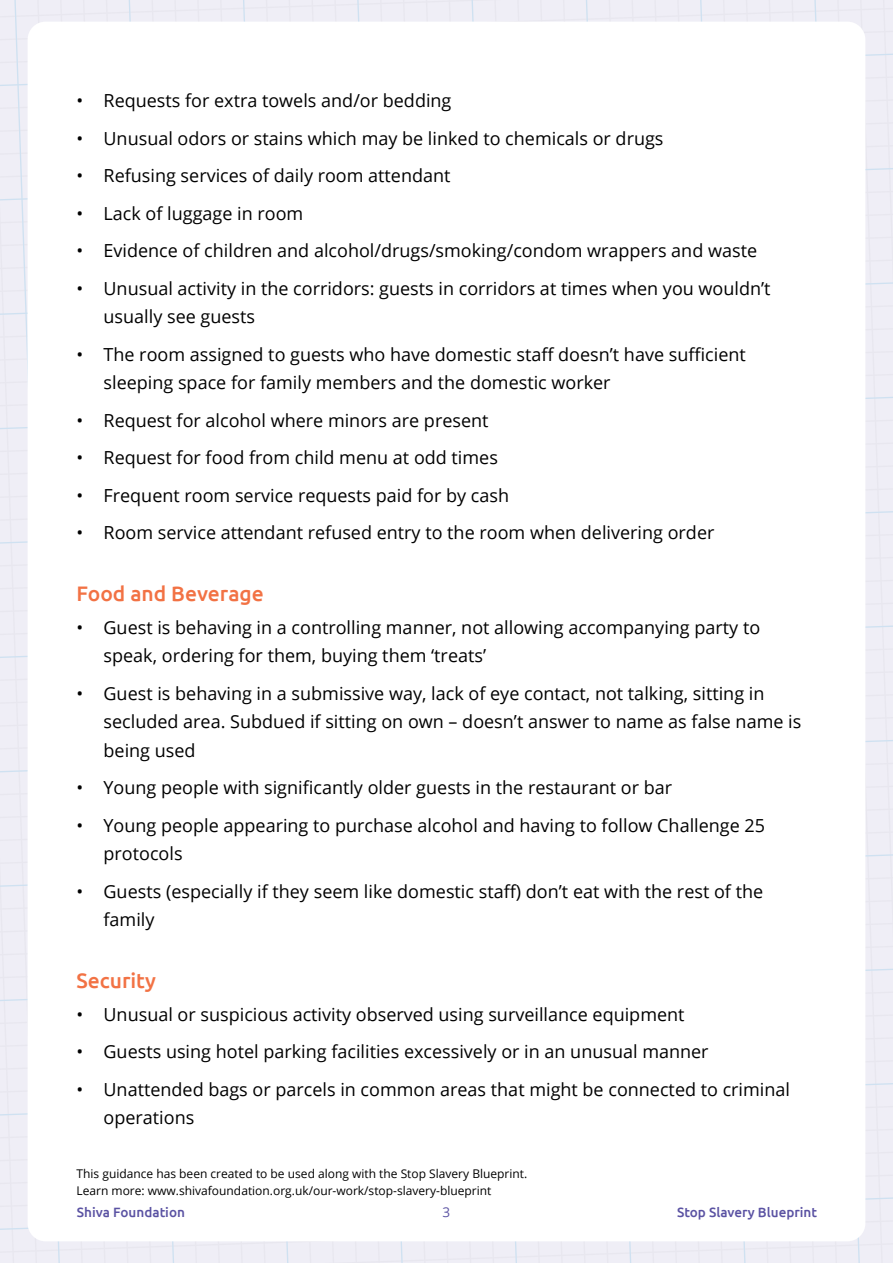
<style>
.page{position:relative;width:893px;height:1263px;background:#efeef6}
.page>*{position:absolute;margin:0;border:0;box-sizing:border-box;transform-origin:0 0}
.Subtitles{font:500 21px "Ubuntu";color:#f27244}
.t1{font:18px/28.5px "Open Sans";color:#000}
.t2{font:500 13.5px "Ubuntu";color:#5b53a3}
.t3{font:13.5px "Open Sans";color:#5b53a3}
.t4{font:12px/17.4px "Open Sans";color:#000}
</style>
<div class="page">
<div style="left:804px;top:0;width:66px;height:1263px;background:#efeef6"></div>
<div style="left:690px;top:0;width:66px;height:1263px;background:#efeef6"></div>
<div style="left:575px;top:0;width:67px;height:1263px;background:#efeef6"></div>
<div style="left:461px;top:0;width:67px;height:1263px;background:#efeef6"></div>
<div style="left:347px;top:0;width:67px;height:1263px;background:#efeef6"></div>
<div style="left:233px;top:0;width:67px;height:1263px;background:#efeef6"></div>
<div style="left:119px;top:0;width:66px;height:1263px;background:#efeef6"></div>
<div style="left:5px;top:0;width:66px;height:1263px;background:#efeef6"></div>
<div style="left:28px;top:22px;width:837px;height:1219px;background:#fff;border-radius:18px"></div>
<p class="t1" style="left:77px;top:86px;width:376px">• Requests for extra towels and/or bedding</p>
<p class="t1" style="left:77px;top:124px;width:588px">• Unusual odors or stains which may be linked to chemicals or drugs</p>
<p class="t1" style="left:77px;top:161px;width:376px">• Refusing services of daily room attendant</p>
<p class="t1" style="left:77px;top:199px;width:228px">• Lack of luggage in room</p>
<p class="t1" style="left:77px;top:236px;width:682px">• Evidence of children and alcohol/drugs/smoking/condom wrappers and waste</p>
<p class="t1" style="left:104px;top:274px;width:669px;text-indent:-27px">• Unusual activity in the corridors: guests in corridors at times when you wouldn’t usually see guests</p>
<p class="t1" style="left:104px;top:340px;width:644px;text-indent:-27px">• The room assigned to guests who have domestic staff doesn’t have sufficient sleeping space for family members and the domestic worker</p>
<p class="t1" style="left:77px;top:406px;width:413px">• Request for alcohol where minors are present</p>
<p class="t1" style="left:77px;top:443px;width:423px">• Request for food from child menu at odd times</p>
<p class="t1" style="left:77px;top:481px;width:434px">• Frequent room service requests paid for by cash</p>
<p class="t1" style="left:77px;top:518px;width:639px">• Room service attendant refused entry to the room when delivering order</p>
<p class="Subtitles" style="left:77px;top:580px;width:189px">Food and Beverage</p>
<p class="t1" style="left:104px;top:613px;width:658px;text-indent:-27px">• Guest is behaving in a controlling manner, not allowing accompanying party to speak, ordering for them, buying them ‘treats’</p>
<p class="t1" style="left:104px;top:679px;width:699px;text-indent:-27px">• Guest is behaving in a submissive way, lack of eye contact, not talking, sitting in secluded area. Subdued if sitting on own – doesn’t answer to name as false name is being used</p>
<p class="t1" style="left:77px;top:773px;width:597px">• Young people with significantly older guests in the restaurant or bar</p>
<p class="t1" style="left:104px;top:811px;width:663px;text-indent:-27px">• Young people appearing to purchase alcohol and having to follow Challenge 25 protocols</p>
<p class="t1" style="left:104px;top:877px;width:661px;text-indent:-27px">• Guests (especially if they seem like domestic staff) don’t eat with the rest of the family</p>
<p class="Subtitles" style="left:77px;top:967px;width:81px">Security</p>
<p class="t1" style="left:77px;top:1000px;width:610px">• Unusual or suspicious activity observed using surveillance equipment</p>
<p class="t1" style="left:77px;top:1037px;width:634px">• Guests using hotel parking facilities excessively or in an unusual manner</p>
<p class="t1" style="left:104px;top:1075px;width:688px;text-indent:-27px">• Unattended bags or parcels in common areas that might be connected to criminal operations</p>
<p class="t4" style="left:77px;top:1164px;width:452px">This guidance has been created to be used along with the Stop Slavery Blueprint.<br>Learn more: www.shivafoundation.org.uk/our-work/stop-slavery-blueprint</p>
<p class="t2" style="left:77px;top:1203px;width:110px">Shiva Foundation</p>
<p class="t3" style="left:443px;top:1203px;width:9px">3</p>
<p class="t2" style="left:677px;top:1203px;width:142px">Stop Slavery Blueprint</p>
</div>
